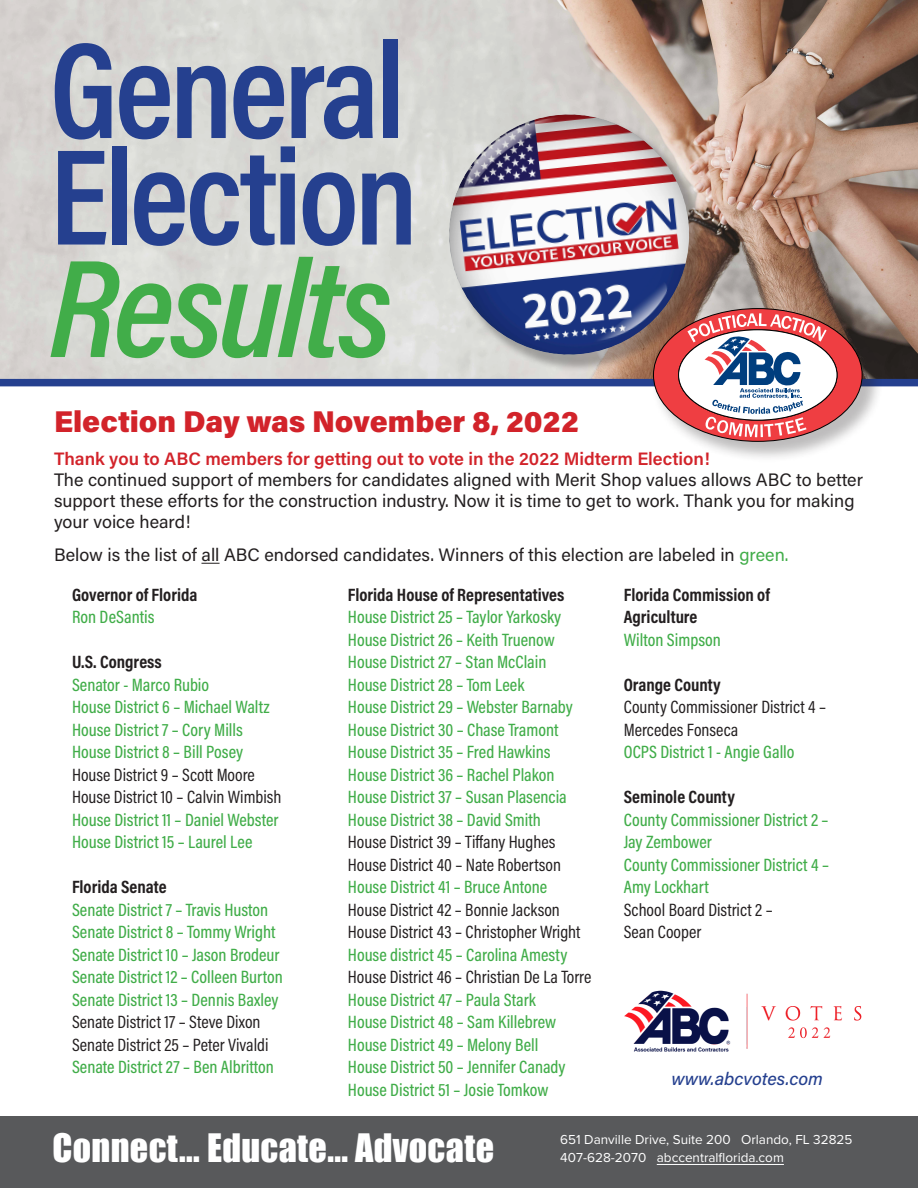
<style>
.page{position:relative;width:918px;height:1188px;background:#fff}
.page>*{position:absolute;margin:0;border:0;box-sizing:border-box;transform-origin:0 0}
.t1{font:italic 600 141px "Acumin Pro Cond";letter-spacing:-.03em;color:#41ad49}
.t2{font:600 138px "Acumin Pro Cond";letter-spacing:-.03em;color:#25408f}
.t3{font:36px "Impact";letter-spacing:.01em;color:#fff}
.t4{font:900 30px "Acumin Pro";color:#d2232a}
.t5{font:500 18px/22.5px "Acumin Pro Cond";color:#41ad49}
.t6{font:18px/22.5px "Acumin Pro Cond";color:#231f20}
.t7{font:18px/21px "Acumin Pro";color:#231f20}
.t8{font:700 18px/22.5px "Acumin Pro Cond";color:#231f20}
.t9{font:italic 500 18px "Acumin Pro";color:#25408f}
.t10{font:13.5px "Proxima Nova";color:#fff}
.s1{font-weight:600;color:#d2232a}
.s2{color:#41ad49}
.s3{font-weight:500;color:#41ad49}
</style>
<div class="page">
<svg style="left:0;top:0;width:918px;height:386px;background:#c7beb7"></svg>
<div style="left:450px;top:116px;width:256px;height:256px;background:#231f20;opacity:.33"></div>
<img style="left:443px;top:114px;width:252px;height:247px">
<div style="left:651px;top:306px;width:233px;height:157px;background:#231f20;opacity:.3"></div>
<div style="left:653px;top:309px;width:209px;height:132px;background:#ef3e42;border-radius:50%"></div>
<div style="left:679px;top:330px;width:158px;height:90px;background:#fff;border-radius:50%"></div>
<svg style="left:687px;top:313px;width:140px;height:124px"></svg>
<svg style="left:201px;top:563px;width:19px;height:1px"></svg>
<img style="left:624px;top:990px;width:238px;height:62px">
<div style="left:0;top:1117px;width:918px;height:71px;background:#58595b"></div>
<hr style="left:657px;top:1164px;width:127px;height:1px;background:#fff">
<p class="t2" style="left:50px;top:0;width:357px">General</p>
<p class="t2" style="left:50px;top:107px;width:370px">Election</p>
<p class="t1" style="left:50px;top:216px;width:344px">Results</p>
<p class="t4" style="left:54px;top:401px;width:526px">Election Day was November 8, 2022</p>
<p class="t7" style="left:54px;top:448px;width:811px"><span class="s1">Thank you to ABC members for getting out to vote in the 2022 Midterm Election!<br></span>The continued support of members for candidates aligned with Merit Shop values allows ABC to better support these efforts for the construction industry. Now it is time to get to work. Thank you for making your voice heard!</p>
<p class="t7" style="left:54px;top:544px;width:736px">Below is the list of all ABC endorsed candidates. Winners of this election are labeled in <span class="s2">green.</span></p>
<p class="t8" style="left:72px;top:583px;width:127px">Governor of Florida</p>
<p class="t5" style="left:72px;top:605px;width:84px">Ron DeSantis</p>
<p class="t8" style="left:72px;top:650px;width:91px">U.S. Congress</p>
<p class="t5" style="left:72px;top:673px;width:139px">Senator - Marco Rubio</p>
<p class="t5" style="left:72px;top:695px;width:199px">House District 6 – Michael Waltz</p>
<p class="t5" style="left:72px;top:718px;width:172px">House District 7 – Cory Mills</p>
<p class="t5" style="left:72px;top:740px;width:173px">House District 8 – Bill Posey</p>
<p class="t6" style="left:72px;top:763px;width:184px">House District 9 – Scott Moore</p>
<p class="t6" style="left:72px;top:785px;width:211px">House District 10 – Calvin Wimbish</p>
<p class="t5" style="left:72px;top:808px;width:208px">House District 11 – Daniel Webster</p>
<p class="t5" style="left:72px;top:830px;width:182px">House District 15 – Laurel Lee</p>
<p class="t8" style="left:72px;top:875px;width:96px">Florida Senate</p>
<p class="t5" style="left:72px;top:898px;width:198px">Senate District 7 – Travis Huston</p>
<p class="t5" style="left:72px;top:920px;width:205px">Senate District 8 – Tommy Wright</p>
<p class="t5" style="left:72px;top:943px;width:209px">Senate District 10 – Jason Brodeur</p>
<p class="t5" style="left:72px;top:965px;width:212px">Senate District 12 – Colleen Burton</p>
<p class="t5" style="left:72px;top:988px;width:208px">Senate District 13 – Dennis Baxley</p>
<p class="t6" style="left:72px;top:1010px;width:190px">Senate District 17 – Steve Dixon</p>
<p class="t6" style="left:72px;top:1033px;width:198px">Senate District 25 – Peter Vivaldi</p>
<p class="t5" style="left:72px;top:1055px;width:203px">Senate District 27 – Ben Albritton</p>
<p class="t8" style="left:348px;top:583px;width:218px">Florida House of Representatives</p>
<p class="t5" style="left:348px;top:605px;width:215px">House District 25 – Taylor Yarkosky</p>
<p class="t5" style="left:348px;top:628px;width:208px">House District 26 – Keith Truenow</p>
<p class="t5" style="left:348px;top:650px;width:200px">House District 27 – Stan McClain</p>
<p class="t5" style="left:348px;top:673px;width:178px">House District 28 – Tom Leek</p>
<p class="t5" style="left:348px;top:695px;width:227px">House District 29 – Webster Barnaby</p>
<p class="t5" style="left:348px;top:718px;width:212px">House District 30 – Chase Tramont</p>
<p class="t5" style="left:348px;top:740px;width:204px">House District 35 – Fred Hawkins</p>
<p class="t5" style="left:348px;top:763px;width:208px">House District 36 – Rachel Plakon</p>
<p class="t5" style="left:348px;top:785px;width:220px">House District 37 – Susan Plasencia</p>
<p class="t5" style="left:348px;top:808px;width:195px">House District 38 – David Smith</p>
<p class="t6" style="left:348px;top:830px;width:209px">House District 39 – Tiffany Hughes</p>
<p class="t6" style="left:348px;top:853px;width:215px">House District 40 – Nate Robertson<br><span class="s3">House District 41 – Bruce Antone</span></p>
<p class="t6" style="left:348px;top:898px;width:213px">House District 42 – Bonnie Jackson</p>
<p class="t6" style="left:348px;top:920px;width:234px">House District 43 – Christopher Wright</p>
<p class="t5" style="left:348px;top:943px;width:221px">House district 45 – Carolina Amesty</p>
<p class="t6" style="left:348px;top:965px;width:245px">House District 46 – Christian De La Torre</p>
<p class="t5" style="left:348px;top:988px;width:190px">House District 47 – Paula Stark</p>
<p class="t5" style="left:348px;top:1010px;width:210px">House District 48 – Sam Killebrew</p>
<p class="t5" style="left:348px;top:1033px;width:192px">House District 49 – Melony Bell</p>
<p class="t5" style="left:348px;top:1055px;width:219px">House District 50 – Jennifer Canady</p>
<p class="t5" style="left:348px;top:1078px;width:202px">House District 51 – Josie Tomkow</p>
<p class="t8" style="left:624px;top:583px;width:148px">Florida Commission of<br>Agriculture</p>
<p class="t5" style="left:624px;top:628px;width:99px">Wilton Simpson</p>
<p class="t8" style="left:624px;top:673px;width:99px">Orange County</p>
<p class="t6" style="left:624px;top:695px;width:204px">County Commissioner District 4 –<br>Mercedes Fonseca</p>
<p class="t5" style="left:624px;top:740px;width:172px">OCPS District 1 - Angie Gallo</p>
<p class="t8" style="left:624px;top:785px;width:113px">Seminole County</p>
<p class="t5" style="left:624px;top:808px;width:206px">County Commissioner District 2 –<br>Jay Zembower</p>
<p class="t5" style="left:624px;top:853px;width:207px">County Commissioner District 4 –<br>Amy Lockhart</p>
<p class="t6" style="left:624px;top:898px;width:150px">School Board District 2 –<br>Sean Cooper</p>
<p class="t9" style="left:672px;top:1066px;width:153px">www.abcvotes.com</p>
<p class="t3" style="left:52px;top:1120px;width:443px">Connect... Educate... Advocate</p>
<p class="t10" style="left:560px;top:1130px;width:294px">651 Danville Drive, Suite 200 Orlando, FL 32825</p>
<p class="t10" style="left:560px;top:1148px;width:225px">407-628-2070 abccentralflorida.com</p>
</div>
